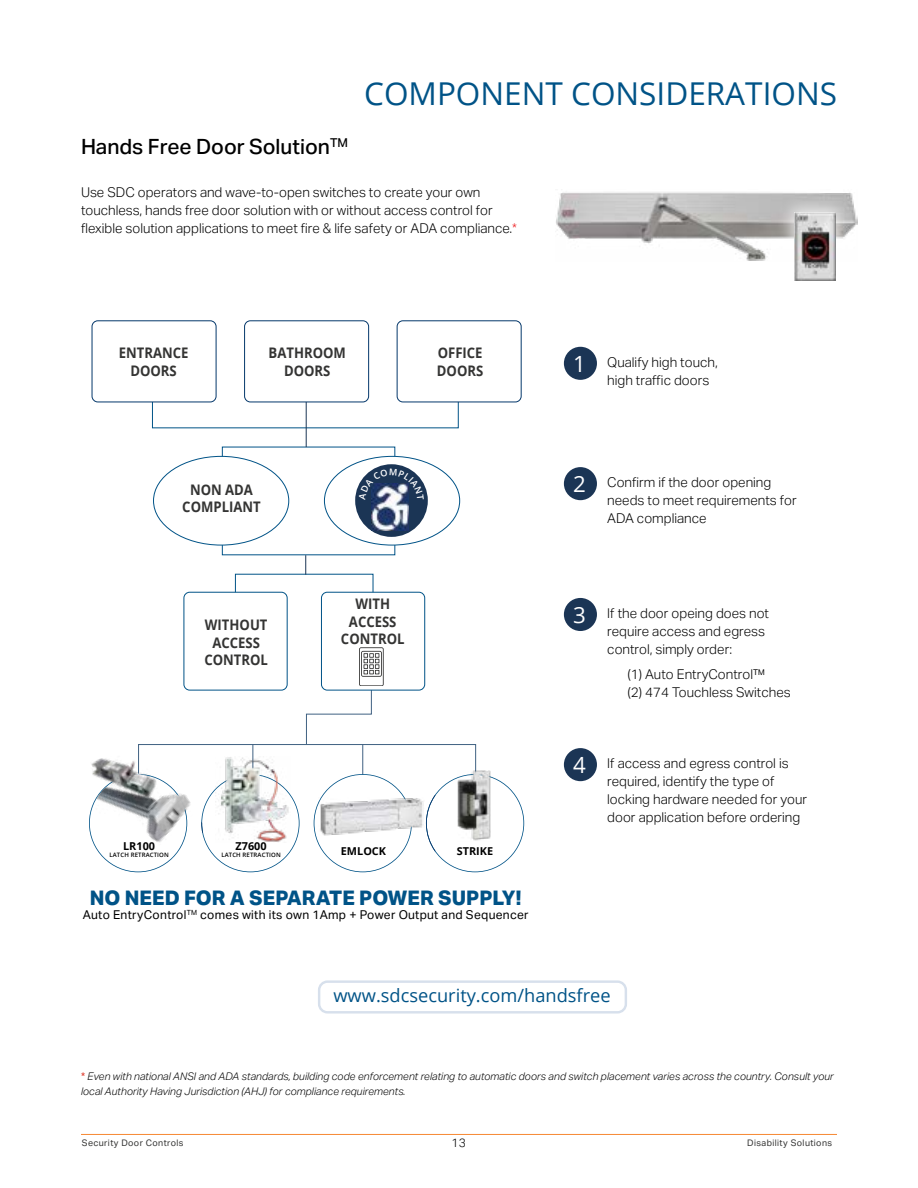
<style>
.page{position:relative;width:918px;height:1188px;background:#fff}
.page>*{position:absolute;margin:0;border:0;box-sizing:border-box;transform-origin:0 0}
.t1{font:31.5px "Open Sans";color:#005387}
.t2{font:22.35px "Open Sans";color:#fff}
.t3{font:500 21px "Aktiv Grotesk";color:#000}
.t4{font:800 20.1px "Aktiv Grotesk";color:#005387}
.t5{font:18.3px "Open Sans";color:#005387}
.t6{font:700 14.55px/17.5px "Open Sans";color:#343433;text-align:center;scale:.9 1}
.t7{font:300 13.5px/18px "Aktiv Grotesk";color:#000}
.t8{font:12.15px "Aktiv Grotesk";letter-spacing:.02em;color:#000}
.t9{font:300 12px "Aktiv Grotesk";color:#000}
.t10{font:700 10.8px "Open Sans";color:#000}
.t11{font:italic 300 10.5px/15.1px "Aktiv Grotesk";color:#000}
.t12{font:9px "Aktiv Grotesk";letter-spacing:.04em;color:#343433}
.t13{font:600 6px "Open Sans";letter-spacing:.02em;color:#000}
.s1{color:#ed2124}
.s2{font-weight:400;font-style:normal;color:#dc3425}
</style>
<div class="page">
<hr style="left:81px;top:1134px;width:756px;height:1px;background:#f68833">
<div style="left:564px;top:347px;width:33px;height:33px;background:#1b3555;border-radius:50%"></div>
<div style="left:564px;top:467px;width:33px;height:33px;background:#1b3555;border-radius:50%"></div>
<div style="left:564px;top:598px;width:33px;height:33px;background:#1b3555;border-radius:50%"></div>
<div style="left:564px;top:748px;width:33px;height:33px;background:#1b3555;border-radius:50%"></div>
<div style="left:318px;top:980px;width:309px;height:34px;border:2px solid #d7e0ec;border-radius:8px"></div>
<img style="left:556px;top:192px;width:302px;height:69px">
<div style="left:776px;top:194px;width:78px;height:105px;background:#fff;opacity:.75"></div>
<img style="left:795px;top:213px;width:41px;height:68px">
<div style="left:355px;top:464px;width:73px;height:73px;background:#1b3555;border-radius:50%"></div>
<img style="left:371px;top:500px;width:37px;height:30px">
<div style="left:92px;top:320px;width:124px;height:82px;border:1px solid #05386b;border-radius:6px"></div>
<div style="left:397px;top:320px;width:125px;height:82px;border:1px solid #05386b;border-radius:6px"></div>
<hr style="left:306px;top:395px;width:1px;height:52px;background:#1b3555">
<svg style="left:89px;top:555px;width:435px;height:317px"></svg>
<img style="left:426px;top:794px;width:9px;height:58px">
<img style="left:215px;top:756px;width:76px;height:86px">
<img style="left:318px;top:797px;width:107px;height:40px">
<img style="left:89px;top:747px;width:71px;height:64px">
<img style="left:93px;top:773px;width:102px;height:92px">
<img style="left:457px;top:770px;width:34px;height:71px">
<div style="left:245px;top:321px;width:124px;height:81px;background:#fff;border-radius:6px"></div>
<div style="left:244px;top:320px;width:125px;height:82px;border:1px solid #05386b;border-radius:6px"></div>
<svg style="left:359px;top:468px;width:65px;height:32px"></svg>
<h1 class="t1" style="left:364px;top:72px;width:474px">COMPONENT CONSIDERATIONS</h1>
<h3 class="t3" style="left:81px;top:135px;width:268px">Hands Free Door Solution<sup>TM</sup></h3>
<p class="t7" style="left:81px;top:183px;width:438px">Use SDC operators and wave-to-open switches to create your own touchless, hands free door solution with or without access control for flexible solution applications to meet fire &amp; life safety or ADA compliance.<span class="s1">*</span></p>
<p class="t6" style="left:119px;top:344px;width:79px">ENTRANCE<br>DOORS</p>
<p class="t6" style="left:437px;top:344px;width:53px;text-align:left">OFFICE<br>DOORS</p>
<p class="t6" style="left:269px;top:344px;width:87px">BATHROOM<br>DOORS</p>
<p class="t6" style="left:182px;top:480px;width:89px">NON ADA<br>COMPLIANT</p>
<p class="t6" style="left:204px;top:616px;width:72px">WITHOUT<br>ACCESS<br>CONTROL</p>
<p class="t6" style="left:341px;top:595px;width:72px">WITH<br>ACCESS<br>CONTROL</p>
<p class="t10" style="left:123px;top:839px;width:33px">LR100</p>
<p class="t13" style="left:109px;top:851px;width:61px">LATCH RETRACTION</p>
<p class="t10" style="left:236px;top:839px;width:33px">Z7600</p>
<p class="t13" style="left:221px;top:851px;width:61px">LATCH RETRACTION</p>
<p class="t10" style="left:341px;top:844px;width:47px">EMLOCK</p>
<p class="t10" style="left:457px;top:844px;width:38px">STRIKE</p>
<h3 class="t4" style="left:90px;top:886px;width:433px">NO NEED FOR A SEPARATE POWER SUPPLY!</h3>
<p class="t8" style="left:83px;top:908px;width:447px">Auto EntryControl<sup>TM</sup> comes with its own 1Amp + Power Output and Sequencer</p>
<h2 class="t2" style="left:573px;top:348px;width:14px">1</h2>
<p class="t7" style="left:607px;top:353px;width:112px">Qualify high touch, high traffic doors</p>
<h2 class="t2" style="left:573px;top:469px;width:14px">2</h2>
<p class="t7" style="left:607px;top:474px;width:191px">Confirm if the door opening needs to meet requirements for<br>ADA compliance</p>
<h2 class="t2" style="left:573px;top:600px;width:14px">3</h2>
<p class="t7" style="left:607px;top:604px;width:163px">If the door opeing does not require access and egress control, simply order:</p>
<p class="t7" style="left:628px;top:665px;width:165px">(1) Auto EntryControl™<br>(2) 474 Touchless Switches</p>
<h2 class="t2" style="left:573px;top:750px;width:14px">4</h2>
<p class="t7" style="left:607px;top:755px;width:201px">If access and egress control is required, identify the type of locking hardware needed for your door application before ordering</p>
<h3 class="t5" style="left:333px;top:983px;width:279px">www.sdcsecurity.com/handsfree</h3>
<p class="t11" style="left:81px;top:1068px;width:754px"><span class="s2">*</span> Even with national ANSI and ADA standards, building code enforcement relating to automatic doors and switch placement varies across the country. Consult your local Authority Having Jurisdiction (AHJ) for compliance requirements.</p>
<p class="t9" style="left:452px;top:1136px;width:16px">13</p>
<p class="t12" style="left:82px;top:1137px;width:103px">Security Door Controls</p>
<p class="t12" style="left:747px;top:1137px;width:86px">Disability Solutions</p>
</div>
